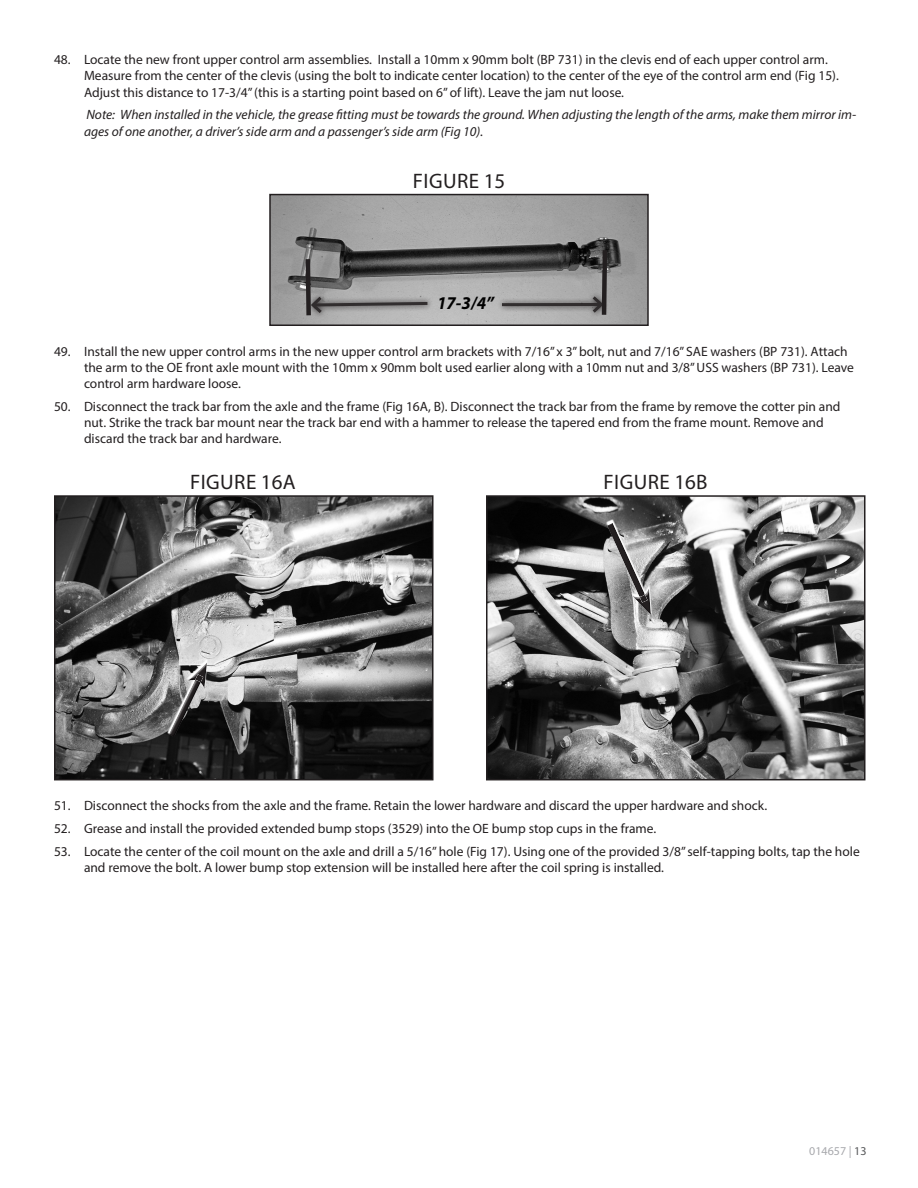
<style>
.page{position:relative;width:918px;height:1188px;background:#fff}
.page>*{position:absolute;margin:0;border:0;box-sizing:border-box;transform-origin:0 0}
.Photo-Caption{font:21px "Myriad Pro";letter-spacing:.02em;color:#231f20}
.Inline_Photos{font:italic 700 18px "Myriad Pro";color:#000}
.t1{font:13.5px/16.2px "Myriad Pro";color:#231f20}
.NOTE{font:italic 13.5px/16.2px "Myriad Pro";color:#231f20}
.t2{font:12px "Myriad Pro";color:#a8a9ad}
.s1{color:#57585a}
</style>
<div class="page">
<img style="left:272px;top:197px;width:374px;height:126px">
<div style="left:269px;top:194px;width:380px;height:132px;border:2px solid #231f20"></div>
<div style="left:306px;top:292px;width:128px;height:27px;background:#b9b9b9"></div>
<svg style="left:303px;top:255px;width:127px;height:65px"></svg>
<svg style="left:497px;top:292px;width:92px;height:27px;background:#aaa9a9"></svg>
<hr style="left:502px;top:303px;width:99px;height:3px;background:#231f20">
<svg style="left:589px;top:246px;width:20px;height:73px"></svg>
<img style="left:57px;top:498px;width:374px;height:279px">
<div style="left:54px;top:495px;width:380px;height:285px;border:2px solid #231f20"></div>
<div style="left:167px;top:660px;width:42px;height:76px;background:#fff;opacity:.75"></div>
<div style="left:167px;top:662px;width:42px;height:76px;background:#231f20;opacity:.75"></div>
<img style="left:489px;top:498px;width:374px;height:279px">
<div style="left:486px;top:495px;width:380px;height:285px;border:2px solid #231f20"></div>
<div style="left:606px;top:521px;width:45px;height:78px;background:#fff;opacity:.75"></div>
<div style="left:606px;top:523px;width:47px;height:93px;background:#231f20;opacity:.75"></div>
<p class="t1" style="left:84px;top:51px;width:756px;text-indent:-30px">48. Locate the new front upper control arm assemblies. Install a 10mm x 90mm bolt (BP 731) in the clevis end of each upper control arm.<br>Measure from the center of the clevis (using the bolt to indicate center location) to the center of the eye of the control arm end (Fig 15).<br>Adjust this distance to 17-3/4” (this is a starting point based on 6” of lift). Leave the jam nut loose.</p>
<p class="NOTE" style="left:84px;top:107px;width:774px">Note: When installed in the vehicle, the grease fitting must be towards the ground. When adjusting the length of the arms, make them mirror im&shy;ages of one another, a driver’s side arm and a passenger’s side arm (Fig 10).</p>
<p class="Photo-Caption" style="left:413px;top:168px;width:94px">FIGURE 15</p>
<p class="Inline_Photos" style="left:437px;top:291px;width:58px">17-3/4”</p>
<p class="t1" style="left:84px;top:343px;width:772px;text-indent:-30px">49. Install the new upper control arms in the new upper control arm brackets with 7/16” x 3” bolt, nut and 7/16” SAE washers (BP 731). Attach the arm to the OE front axle mount with the 10mm x 90mm bolt used earlier along with a 10mm nut and 3/8” USS washers (BP 731). Leave control arm hardware loose.</p>
<p class="t1" style="left:84px;top:398px;width:758px;text-indent:-30px">50. Disconnect the track bar from the axle and the frame (Fig 16A, B). Disconnect the track bar from the frame by remove the cotter pin and nut. Strike the track bar mount near the track bar end with a hammer to release the tapered end from the frame mount. Remove and discard the track bar and hardware.</p>
<p class="Photo-Caption" style="left:190px;top:469px;width:107px">FIGURE 16A</p>
<p class="Photo-Caption" style="left:604px;top:469px;width:105px">FIGURE 16B</p>
<p class="t1" style="left:54px;top:797px;width:715px">51. Disconnect the shocks from the axle and the frame. Retain the lower hardware and discard the upper hardware and shock.</p>
<p class="t1" style="left:54px;top:820px;width:604px">52. Grease and install the provided extended bump stops (3529) into the OE bump stop cups in the frame.</p>
<p class="t1" style="left:84px;top:843px;width:777px;text-indent:-30px">53. Locate the center of the coil mount on the axle and drill a 5/16” hole (Fig 17). Using one of the provided 3/8” self-tapping bolts, tap the hole and remove the bolt. A lower bump stop extension will be installed here after the coil spring is installed.</p>
<p class="t2" style="left:809px;top:1143px;width:59px">014657 | <span class="s1">13</span></p>
</div>
